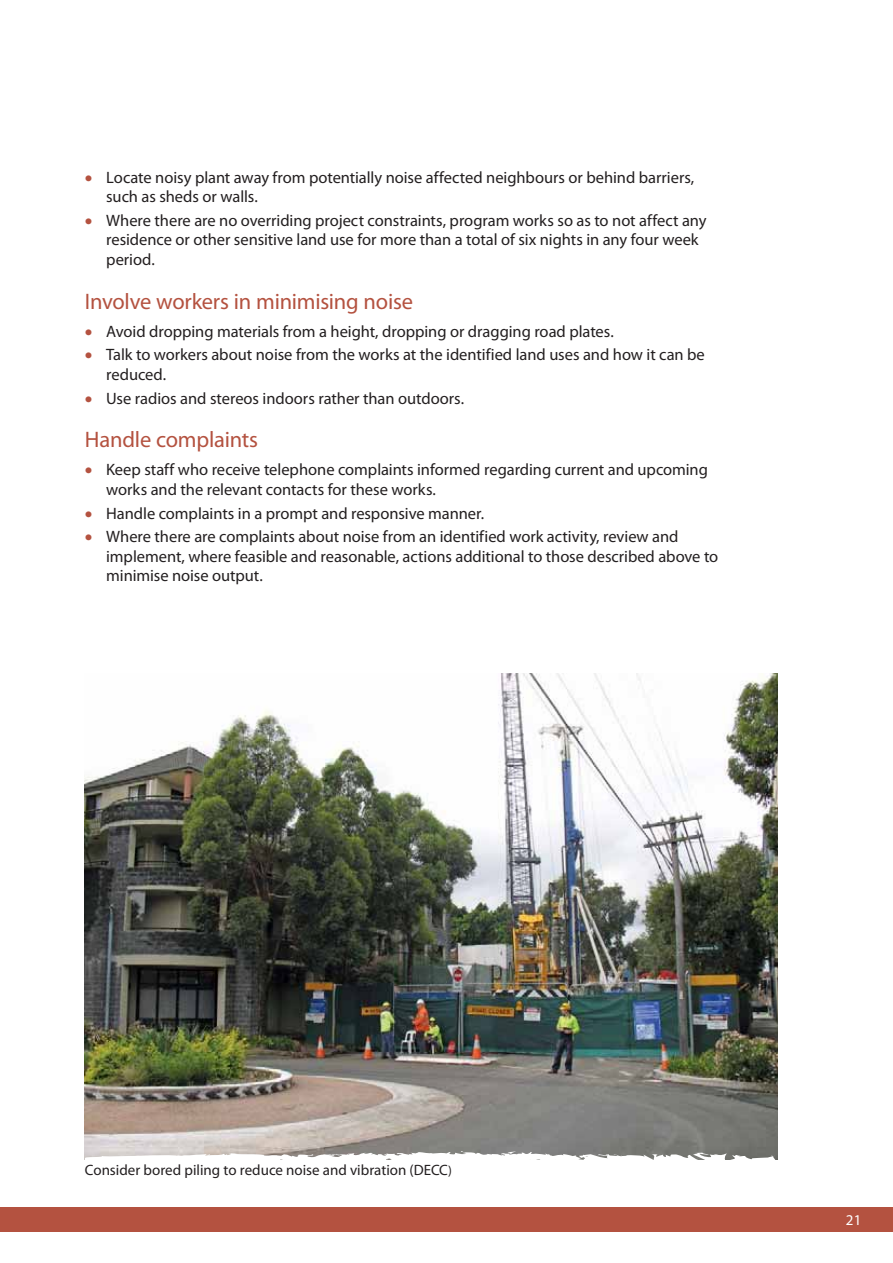
<style>
.page{position:relative;width:893px;height:1263px;background:#fff}
.page>*{position:absolute;margin:0;border:0;box-sizing:border-box;transform-origin:0 0}
.t1{font:22.5px "Myriad Pro";letter-spacing:-.01em;color:#b45240}
.t2{font:16.5px/19.5px "Myriad Pro";color:#231f20}
.t3{font:15px "Myriad Pro";color:#231f20}
.t4{font:15px "Myriad Pro";color:#fff}
.s1{font-size:13.5px}
</style>
<div class="page">
<div style="left:0;top:1207px;width:893px;height:25px;background:#b45240"></div>
<img style="left:85px;top:674px;width:693px;height:477px">
<svg style="left:85px;top:1151px;width:693px;height:9px"></svg>
<p class="t2" style="left:106px;top:168px;width:589px">Locate noisy plant away from potentially noise affected neighbours or behind barriers, such as sheds or walls.</p>
<p class="t2" style="left:106px;top:212px;width:602px">Where there are no overriding project constraints, program works so as to not affect any residence or other sensitive land use for more than a total of six nights in any four week period.</p>
<h1 class="t1" style="left:85px;top:292px;width:330px">Involve workers in minimising noise</h1>
<p class="t2" style="left:106px;top:320px;width:600px;line-height:23.7px">Avoid dropping materials from a height, dropping or dragging road plates.<br>Talk to workers about noise from the works at the identified land uses and how it can be</p>
<p class="t2" style="left:106px;top:363px;width:359px;line-height:23.7px">reduced.<br>Use radios and stereos indoors rather than outdoors.</p>
<h1 class="t1" style="left:85px;top:431px;width:175px">Handle complaints</h1>
<p class="t2" style="left:106px;top:461px;width:603px">Keep staff who receive telephone complaints informed regarding current and upcoming works and the relevant contacts for these works.</p>
<p class="t2" style="left:106px;top:502px;width:574px;line-height:23.7px">Handle complaints in a prompt and responsive manner.<br>Where there are complaints about noise from an identified work activity, review and</p>
<p class="t2" style="left:106px;top:548px;width:613px">implement, where feasible and reasonable, actions additional to those described above to minimise noise output.</p>
<p class="t3" style="left:85px;top:1164px;width:368px">Consider bored piling to reduce noise and vibration (DECC<span class="s1">)</span></p>
<p class="t4" style="left:846px;top:1215px;width:17px">21</p>
</div>
